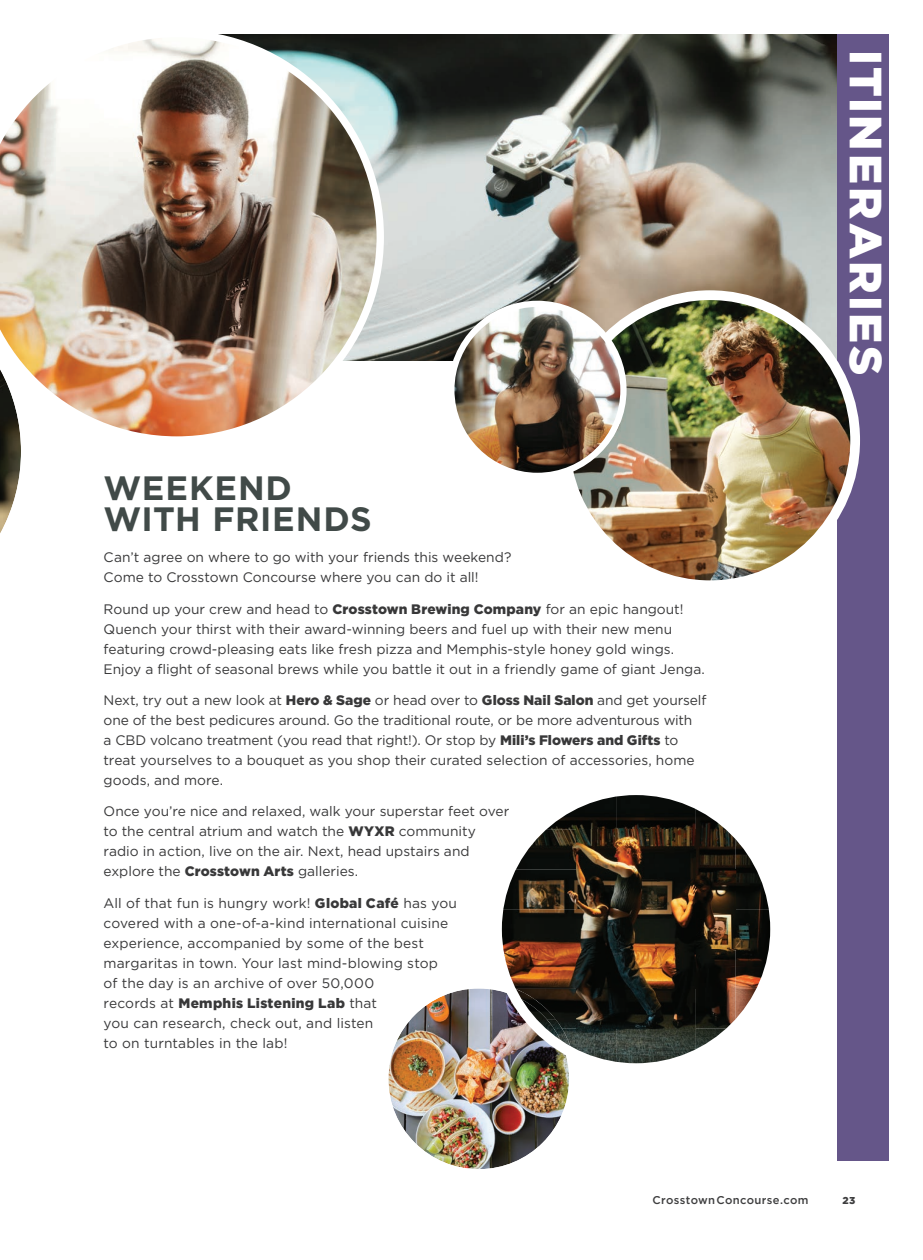
<style>
.page{position:relative;width:923px;height:1260px;background:#fff}
.page>*{position:absolute;margin:0;border:0;box-sizing:border-box;transform-origin:0 0}
.t1{font:900 45.12px "Gotham";letter-spacing:.06em;color:#fff}
.t2{font:700 33.75px/31.2px "Gotham";letter-spacing:.02em;color:#414a48}
.t3{font:13.75px/20px "Gotham";color:#383839}
.t4{font:500 11.25px "Gotham";letter-spacing:.03em;color:#3e3e3f}
.t5{font:900 10px "Gotham";color:#3e3e3f}
.s1{font-weight:900}
</style>
<div class="page">
<img style="left:384px;top:34px;width:453px;height:326px">
<svg style="left:0;top:444px;width:21px;height:89px"></svg>
<img style="left:0;top:34px;width:384px;height:410px">
<div style="left:837px;top:0;width:85px;height:1161px;background:#655689"></div>
<img style="left:388px;top:988px;width:181px;height:181px">
<img style="left:545px;top:796px;width:150px;height:34px">
<img style="left:695px;top:808px;width:40px;height:221px">
<img style="left:516px;top:830px;width:140px;height:39px">
<img style="left:656px;top:830px;width:39px;height:232px">
<img style="left:735px;top:838px;width:34px;height:71px">
<img style="left:497px;top:869px;width:159px;height:120px">
<img style="left:735px;top:909px;width:34px;height:80px">
<img style="left:556px;top:989px;width:100px;height:40px">
<img style="left:735px;top:989px;width:21px;height:31px">
<img style="left:562px;top:1029px;width:94px;height:39px">
<img style="left:695px;top:1029px;width:31px;height:21px">
<img style="left:513px;top:995px;width:51px;height:53px">
<img style="left:509px;top:987px;width:47px;height:33px">
<img style="left:547px;top:1020px;width:25px;height:33px">
<div style="left:491px;top:785px;width:289px;height:288px;border:10px solid #fff;border-radius:50%"></div>
<img style="left:568px;top:295px;width:287px;height:284px">
<div style="left:560px;top:290px;width:300px;height:300px;border:10px solid #fff;border-radius:50%"></div>
<img style="left:451px;top:304px;width:172px;height:172px;border-radius:86px">
<div style="left:448px;top:301px;width:178px;height:178px;border:6px solid #fff;border-radius:50%"></div>
<div style="left:0;top:0;width:922px;height:34px;background:#fff"></div>
<div style="left:889px;top:0;width:33px;height:1260px;background:#fff"></div>
<h2 class="t2" style="left:104px;top:471px;width:270px">WEEKEND<br>WITH FRIENDS</h2>
<p class="t3" style="left:104px;top:547px;width:409px">Can’t agree on where to go with your friends this weekend?<br>Come to Crosstown Concourse where you can do it all!</p>
<p class="t3" style="left:104px;top:599px;width:603px">Round up your crew and head to <span class="s1">Crosstown Brewing Company</span> for an epic hangout!<br>Quench your thirst with their award-winning beers and fuel up with their new menu featuring crowd-pleasing eats like fresh pizza and Memphis-style honey gold wings.<br>Enjoy a flight of seasonal brews while you battle it out in a friendly game of giant Jenga.</p>
<p class="t3" style="left:104px;top:690px;width:604px">Next, try out a new look at <span class="s1">Hero &amp; Sage</span> or head over to <span class="s1">Gloss Nail Salon</span> and get yourself one of the best pedicures around. Go the traditional route, or be more adventurous with<br>a CBD volcano treatment (you read that right!). Or stop by <span class="s1">Mili’s Flowers and Gifts</span> to treat yourselves to a bouquet as you shop their curated selection of accessories, home goods, and more.</p>
<p class="t3" style="left:104px;top:801px;width:407px">Once you’re nice and relaxed, walk your superstar feet over to the central atrium and watch the <span class="s1">WYXR</span> community radio in action, live on the air. Next, head upstairs and explore the <span class="s1">Crosstown Arts</span> galleries.</p>
<p class="t3" style="left:104px;top:892px;width:355px">All of that fun is hungry work! <span class="s1">Global Café</span> has you covered with a one-of-a-kind international cuisine experience, accompanied by some of the best margaritas in town. Your last mind-blowing stop<br>of the day is an archive of over 50,000<br>records at <span class="s1">Memphis Listening Lab</span> that<br>you can research, check out, and listen<br>to on turntables in the lab!</p>
<h1 class="t1" style="left:891px;top:50px;width:327px;rotate:90deg">ITINERARIES</h1>
<p class="t4" style="left:652px;top:1194px;width:157px">CrosstownConcourse.com</p>
<p class="t5" style="left:842px;top:1195px;width:14px">23</p>
</div>
